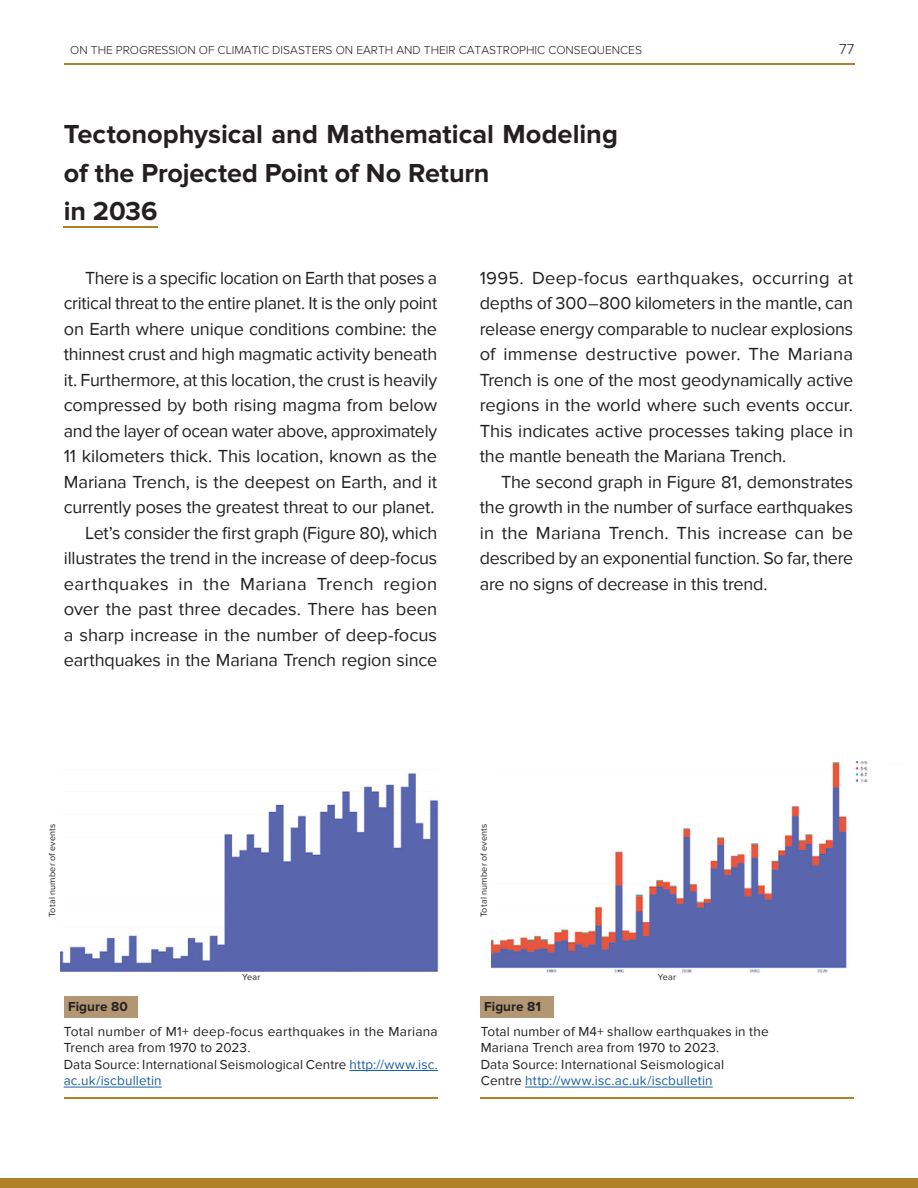
<style>
.page{position:relative;width:918px;height:1188px;background:#fff}
.page>*{position:absolute;margin:0;border:0;box-sizing:border-box;transform-origin:0 0}
.Подзаголовки{font:700 27px/38.2px "Proxima Nova";letter-spacing:-.005em;color:#231f20}
.Основной_Т_-_2к{font:18px/25.5px "Proxima Nova";letter-spacing:-.01em;color:#231f20;text-align:justify}
.t1{font:300 15px "Proxima Nova";color:#231f20}
.Подпись_рисунка{font:13.5px/16.5px "Proxima Nova";letter-spacing:.01em;color:#231f20}
.FIGURE{font:700 13.5px "Proxima Nova";letter-spacing:.005em;color:#231f20}
.t2{font:300 12px "Proxima Nova";color:#231f20}
.Подпись_рисунка-2{font:9px "Proxima Nova";letter-spacing:.025em;color:#231f20}
.s1{color:#175d9e}
</style>
<div class="page">
<hr style="left:64px;top:63px;width:790px;height:2px;background:#ae8126">
<div style="left:0;top:1178px;width:918px;height:10px;background:#ae8126"></div>
<hr style="left:64px;top:226px;width:94px;height:2px;background:#ae8126">
<img style="left:60px;top:773px;width:379px;height:199px">
<div style="left:64px;top:996px;width:73px;height:22px;background:#b39775"></div>
<hr style="left:349px;top:1070px;width:89px;height:1px;background:#175d9e">
<hr style="left:64px;top:1087px;width:98px;height:1px;background:#175d9e">
<img style="left:492px;top:762px;width:376px;height:210px">
<div style="left:480px;top:996px;width:73px;height:21px;background:#b39775"></div>
<hr style="left:525px;top:1087px;width:188px;height:1px;background:#175d9e">
<hr style="left:480px;top:1097px;width:374px;height:2px;background:#ae8126">
<hr style="left:64px;top:1097px;width:374px;height:2px;background:#ae8126">
<p class="t2" style="left:70px;top:43px;width:573px">ON THE PROGRESSION OF CLIMATIC DISASTERS ON EARTH AND THEIR CATASTROPHIC CONSEQUENCES</p>
<p class="t1" style="left:839px;top:40px;width:17px">77</p>
<p class="Подзаголовки" style="left:64px;top:116px;width:556px">Tectonophysical and Mathematical Modeling of the Projected Point of No Return</p>
<p class="Подзаголовки" style="left:64px;top:192px;width:95px">in 2036</p>
<p class="Основной_Т_-_2к" style="left:64px;top:265px;width:375px;text-indent:21px">There is a specific location on Earth that poses a critical threat to the entire planet. It is the only point on Earth where unique conditions combine: the thinnest crust and high magmatic activity beneath it. Furthermore, at this location, the crust is heavily compressed by both rising magma from below and the layer of ocean water above, approximately 11 kilometers thick. This location, known as the Mariana Trench, is the deepest on Earth, and it currently poses the greatest threat to our planet.</p>
<p class="Основной_Т_-_2к" style="left:64px;top:520px;width:375px;text-indent:21px">Let’s consider the first graph (Figure 80), which illustrates the trend in the increase of deep-focus earthquakes in the Mariana Trench region over the past three decades. There has been a sharp increase in the number of deep-focus earthquakes in the Mariana Trench region since</p>
<p class="Основной_Т_-_2к" style="left:480px;top:265px;width:375px">1995. Deep-focus earthquakes, occurring at depths of 300–800 kilometers in the mantle, can release energy comparable to nuclear explosions of immense destructive power. The Mariana Trench is one of the most geodynamically active regions in the world where such events occur.<br>This indicates active processes taking place in the mantle beneath the Mariana Trench.</p>
<p class="Основной_Т_-_2к" style="left:480px;top:469px;width:375px;text-indent:21px">The second graph in Figure 81, demonstrates the growth in the number of surface earthquakes in the Mariana Trench. This increase can be described by an exponential function. So far, there are no signs of decrease in this trend.</p>
<p class="Подпись_рисунка-2" style="left:47px;top:917px;width:95px;rotate:-90deg">Total number of events</p>
<p class="Подпись_рисунка-2" style="left:479px;top:917px;width:95px;rotate:-90deg">Total number of events</p>
<p class="Подпись_рисунка-2" style="left:242px;top:971px;width:20px">Year</p>
<p class="Подпись_рисунка-2" style="left:658px;top:972px;width:20px">Year</p>
<p class="FIGURE" style="left:68px;top:998px;width:61px">Figure 80</p>
<p class="Подпись_рисунка" style="left:64px;top:1023px;width:376px">Total number of M1+ deep-focus earthquakes in the Mariana<br>Trench area from 1970 to 2023.</p>
<p class="Подпись_рисунка" style="left:64px;top:1056px;width:376px">Data Source: International Seismological Centre <span class="s1">http://www.isc. ac.uk/iscbulletin</span></p>
<p class="FIGURE" style="left:484px;top:998px;width:58px">Figure 81</p>
<p class="Подпись_рисунка" style="left:481px;top:1023px;width:289px">Total number of M4+ shallow earthquakes in the<br>Mariana Trench area from 1970 to 2023.</p>
<p class="Подпись_рисунка" style="left:481px;top:1056px;width:245px">Data Source: International Seismological<br>Centre <span class="s1">http://www.isc.ac.uk/iscbulletin</span></p>
</div>
